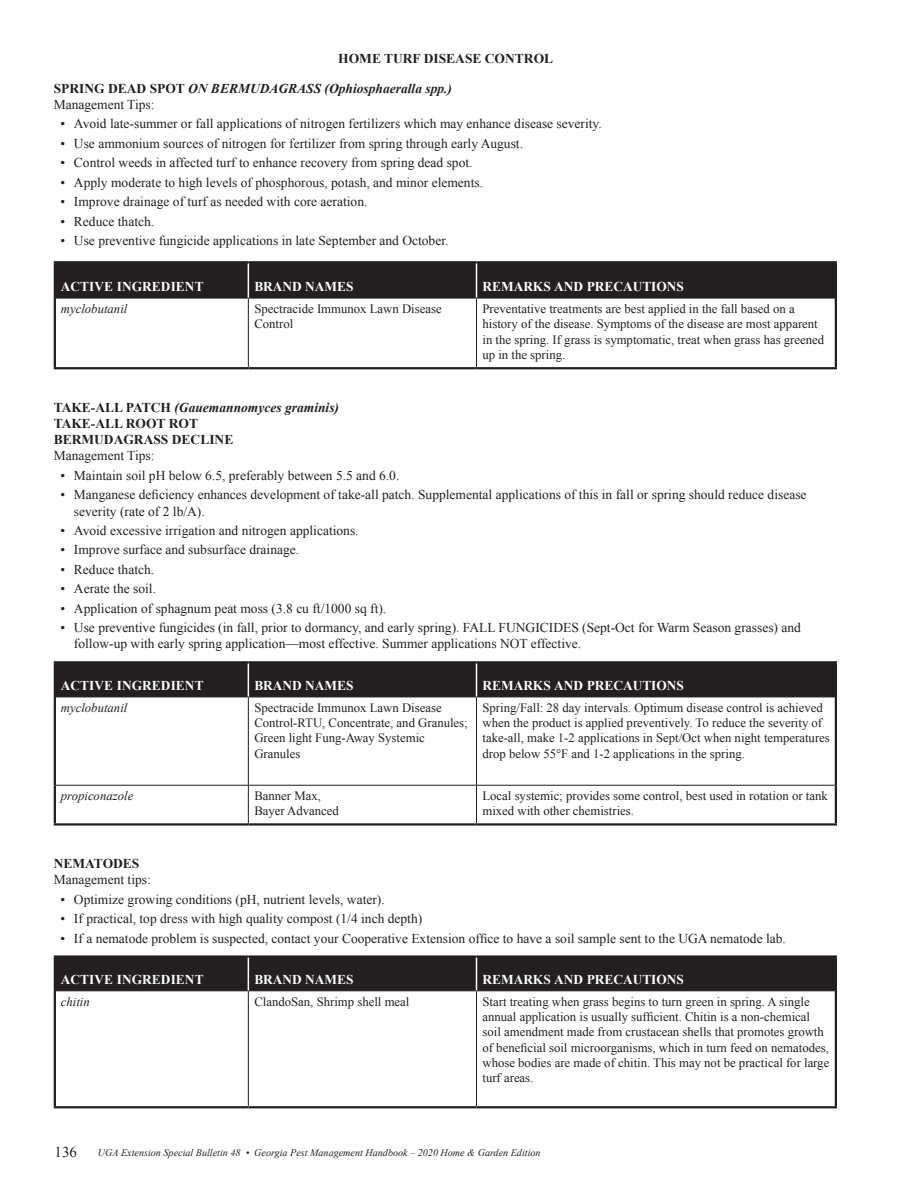
<style>
.page{position:relative;width:918px;height:1188px;background:#fff}
.page>*{position:absolute;margin:0;border:0;box-sizing:border-box;transform-origin:0 0}
.t1{font:15px "Times New Roman";color:#231f20}
.t2{font:13.5px/16.2px "Times New Roman";color:#231f20}
.t3{font:700 13.5px/16.2px "Times New Roman";color:#231f20}
.t4{font:700 13.5px "Times New Roman";color:#fff}
.t5{font:12.75px/15.3px "Times New Roman";color:#231f20}
.t6{font:italic 12.75px "Times New Roman";color:#231f20}
.t7{font:italic 10.2px "Times New Roman";color:#231f20}
.s1{font-style:italic}
</style>
<div class="page">
<div style="left:56px;top:263px;width:779px;height:35px;background:#231f20"></div>
<hr style="left:248px;top:298px;width:1px;height:69px;background:#231f20">
<hr style="left:476px;top:298px;width:1px;height:69px;background:#231f20">
<hr style="left:54px;top:261px;width:194px;height:2px;background:#231f20">
<hr style="left:54px;top:263px;width:2px;height:35px;background:#231f20">
<hr style="left:248px;top:261px;width:229px;height:2px;background:#231f20">
<hr style="left:477px;top:261px;width:360px;height:2px;background:#231f20">
<hr style="left:835px;top:263px;width:2px;height:35px;background:#231f20">
<hr style="left:54px;top:298px;width:2px;height:69px;background:#231f20">
<hr style="left:835px;top:298px;width:2px;height:69px;background:#231f20">
<hr style="left:54px;top:367px;width:194px;height:2px;background:#231f20">
<hr style="left:248px;top:367px;width:229px;height:2px;background:#231f20">
<hr style="left:477px;top:367px;width:360px;height:2px;background:#231f20">
<hr style="left:56px;top:298px;width:192px;height:1px;background:#231f20">
<hr style="left:248px;top:298px;width:229px;height:1px;background:#231f20">
<hr style="left:477px;top:298px;width:358px;height:1px;background:#231f20">
<hr style="left:248px;top:263px;width:1px;height:35px;background:#fff">
<hr style="left:476px;top:263px;width:1px;height:35px;background:#fff">
<div style="left:56px;top:663px;width:779px;height:34px;background:#231f20"></div>
<hr style="left:248px;top:697px;width:1px;height:88px;background:#231f20">
<hr style="left:476px;top:697px;width:1px;height:88px;background:#231f20">
<hr style="left:56px;top:785px;width:192px;height:1px;background:#231f20">
<hr style="left:248px;top:785px;width:229px;height:1px;background:#231f20">
<hr style="left:248px;top:786px;width:1px;height:37px;background:#231f20">
<hr style="left:477px;top:785px;width:358px;height:1px;background:#231f20">
<hr style="left:476px;top:786px;width:1px;height:37px;background:#231f20">
<hr style="left:54px;top:661px;width:194px;height:2px;background:#231f20">
<hr style="left:54px;top:663px;width:2px;height:34px;background:#231f20">
<hr style="left:248px;top:661px;width:229px;height:2px;background:#231f20">
<hr style="left:477px;top:661px;width:360px;height:2px;background:#231f20">
<hr style="left:835px;top:663px;width:2px;height:34px;background:#231f20">
<hr style="left:54px;top:697px;width:2px;height:88px;background:#231f20">
<hr style="left:835px;top:697px;width:2px;height:88px;background:#231f20">
<hr style="left:54px;top:785px;width:2px;height:38px;background:#231f20">
<hr style="left:835px;top:785px;width:2px;height:38px;background:#231f20">
<hr style="left:54px;top:823px;width:194px;height:3px;background:#231f20">
<hr style="left:248px;top:823px;width:229px;height:3px;background:#231f20">
<hr style="left:477px;top:823px;width:360px;height:3px;background:#231f20">
<hr style="left:56px;top:697px;width:192px;height:1px;background:#231f20">
<hr style="left:248px;top:697px;width:229px;height:1px;background:#231f20">
<hr style="left:477px;top:697px;width:358px;height:1px;background:#231f20">
<hr style="left:248px;top:663px;width:1px;height:34px;background:#fff">
<hr style="left:476px;top:663px;width:1px;height:34px;background:#fff">
<div style="left:56px;top:958px;width:779px;height:32px;background:#231f20"></div>
<hr style="left:248px;top:991px;width:1px;height:115px;background:#231f20">
<hr style="left:476px;top:991px;width:1px;height:115px;background:#231f20">
<hr style="left:54px;top:955px;width:194px;height:3px;background:#231f20">
<hr style="left:54px;top:958px;width:2px;height:33px;background:#231f20">
<hr style="left:248px;top:955px;width:229px;height:3px;background:#231f20">
<hr style="left:477px;top:955px;width:360px;height:3px;background:#231f20">
<hr style="left:835px;top:958px;width:2px;height:33px;background:#231f20">
<hr style="left:54px;top:991px;width:2px;height:115px;background:#231f20">
<hr style="left:835px;top:991px;width:2px;height:115px;background:#231f20">
<hr style="left:54px;top:1106px;width:194px;height:2px;background:#231f20">
<hr style="left:248px;top:1106px;width:229px;height:2px;background:#231f20">
<hr style="left:477px;top:1106px;width:360px;height:2px;background:#231f20">
<hr style="left:56px;top:990px;width:192px;height:1px;background:#231f20">
<hr style="left:248px;top:990px;width:229px;height:1px;background:#231f20">
<hr style="left:477px;top:990px;width:358px;height:1px;background:#231f20">
<hr style="left:248px;top:958px;width:1px;height:32px;background:#fff">
<hr style="left:476px;top:958px;width:1px;height:32px;background:#fff">
<p class="t3" style="left:54px;top:43px;width:501px;line-height:29.7px;text-indent:285px">HOME TURF DISEASE CONTROL<br>SPRING DEAD SPOT <span class="s1">ON BERMUDAGRASS (Ophiosphaeralla spp.)</span></p>
<p class="t2" style="left:54px;top:96px;width:102px">Management Tips:</p>
<p class="t2" style="left:60px;top:116px;width:543px">• Avoid late-summer or fall applications of nitrogen fertilizers which may enhance disease severity.</p>
<p class="t2" style="left:60px;top:135px;width:464px">• Use ammonium sources of nitrogen for fertilizer from spring through early August.</p>
<p class="t2" style="left:60px;top:155px;width:414px">• Control weeds in affected turf to enhance recovery from spring dead spot.</p>
<p class="t2" style="left:60px;top:174px;width:424px">• Apply moderate to high levels of phosphorous, potash, and minor elements.</p>
<p class="t2" style="left:60px;top:193px;width:309px">• Improve drainage of turf as needed with core aeration.</p>
<p class="t2" style="left:60px;top:213px;width:95px">• Reduce thatch.</p>
<p class="t2" style="left:60px;top:232px;width:390px">• Use preventive fungicide applications in late September and October.</p>
<p class="t4" style="left:61px;top:277px;width:144px">ACTIVE INGREDIENT</p>
<p class="t4" style="left:254px;top:277px;width:101px">BRAND NAMES</p>
<p class="t4" style="left:483px;top:277px;width:203px">REMARKS AND PRECAUTIONS</p>
<p class="t6" style="left:61px;top:300px;width:68px">myclobutanil</p>
<p class="t5" style="left:254px;top:301px;width:189px">Spectracide Immunox Lawn Disease<br>Control</p>
<p class="t5" style="left:482px;top:301px;width:343px">Preventative treatments are best applied in the fall based on a history of the disease. Symptoms of the disease are most apparent in the spring. If grass is symptomatic, treat when grass has greened up in the spring.</p>
<p class="t3" style="left:54px;top:399px;width:287px">TAKE-ALL PATCH <span class="s1">(Gauemannomyces graminis)<br></span>TAKE-ALL ROOT ROT<br>BERMUDAGRASS DECLINE</p>
<p class="t2" style="left:54px;top:448px;width:102px">Management Tips:</p>
<p class="t2" style="left:60px;top:467px;width:340px">• Maintain soil pH below 6.5, preferably between 5.5 and 6.0.</p>
<p class="t2" style="left:74px;top:487px;width:734px;text-indent:-14px">• Manganese deficiency enhances development of take-all patch. Supplemental applications of this in fall or spring should reduce disease severity (rate of 2 lb/A).</p>
<p class="t2" style="left:60px;top:522px;width:300px">• Avoid excessive irrigation and nitrogen applications.</p>
<p class="t2" style="left:60px;top:542px;width:240px">• Improve surface and subsurface drainage.</p>
<p class="t2" style="left:60px;top:561px;width:95px">• Reduce thatch.</p>
<p class="t2" style="left:60px;top:581px;width:97px">• Aerate the soil.</p>
<p class="t2" style="left:60px;top:600px;width:327px">• Application of sphagnum peat moss (3.8 cu ft/1000 sq ft).</p>
<p class="t2" style="left:74px;top:619px;width:728px;text-indent:-14px">• Use preventive fungicides (in fall, prior to dormancy, and early spring). FALL FUNGICIDES (Sept-Oct for Warm Season grasses) and follow-up with early spring application—most effective. Summer applications NOT effective.</p>
<p class="t4" style="left:61px;top:676px;width:144px">ACTIVE INGREDIENT</p>
<p class="t4" style="left:254px;top:676px;width:101px">BRAND NAMES</p>
<p class="t4" style="left:483px;top:676px;width:203px">REMARKS AND PRECAUTIONS</p>
<p class="t6" style="left:61px;top:699px;width:68px">myclobutanil</p>
<p class="t5" style="left:254px;top:700px;width:215px">Spectracide Immunox Lawn Disease<br>Control-RTU, Concentrate, and Granules;<br>Green light Fung-Away Systemic<br>Granules</p>
<p class="t5" style="left:482px;top:700px;width:349px">Spring/Fall: 28 day intervals. Optimum disease control is achieved when the product is applied preventively. To reduce the severity of take-all, make 1-2 applications in Sept/Oct when night temperatures drop below 55°F and 1-2 applications in the spring.</p>
<p class="t6" style="left:61px;top:787px;width:74px">propiconazole</p>
<p class="t5" style="left:254px;top:788px;width:86px">Banner Max,<br>Bayer Advanced</p>
<p class="t5" style="left:482px;top:788px;width:347px">Local systemic; provides some control, best used in rotation or tank mixed with other chemistries.</p>
<p class="t3" style="left:54px;top:855px;width:87px">NEMATODES</p>
<p class="t2" style="left:54px;top:871px;width:99px">Management tips:</p>
<p class="t2" style="left:60px;top:891px;width:326px">• Optimize growing conditions (pH, nutrient levels, water).</p>
<p class="t2" style="left:60px;top:910px;width:363px">• If practical, top dress with high quality compost (1/4 inch depth)</p>
<p class="t2" style="left:60px;top:930px;width:727px">• If a nematode problem is suspected, contact your Cooperative Extension office to have a soil sample sent to the UGA nematode lab.</p>
<p class="t4" style="left:61px;top:970px;width:144px">ACTIVE INGREDIENT</p>
<p class="t4" style="left:254px;top:970px;width:101px">BRAND NAMES</p>
<p class="t4" style="left:483px;top:970px;width:203px">REMARKS AND PRECAUTIONS</p>
<p class="t6" style="left:61px;top:993px;width:31px">chitin</p>
<p class="t5" style="left:254px;top:994px;width:157px">ClandoSan, Shrimp shell meal</p>
<p class="t5" style="left:482px;top:994px;width:348px">Start treating when grass begins to turn green in spring. A single annual application is usually sufficient. Chitin is a non-chemical soil amendment made from crustacean shells that promotes growth of beneficial soil microorganisms, which in turn feed on nematodes, whose bodies are made of chitin. This may not be practical for large turf areas.</p>
<p class="t1" style="left:55px;top:1142px;width:24px">136</p>
<p class="t7" style="left:98px;top:1146px;width:444px">UGA Extension Special Bulletin 48 • Georgia Pest Management Handbook – 2020 Home &amp; Garden Edition</p>
</div>
